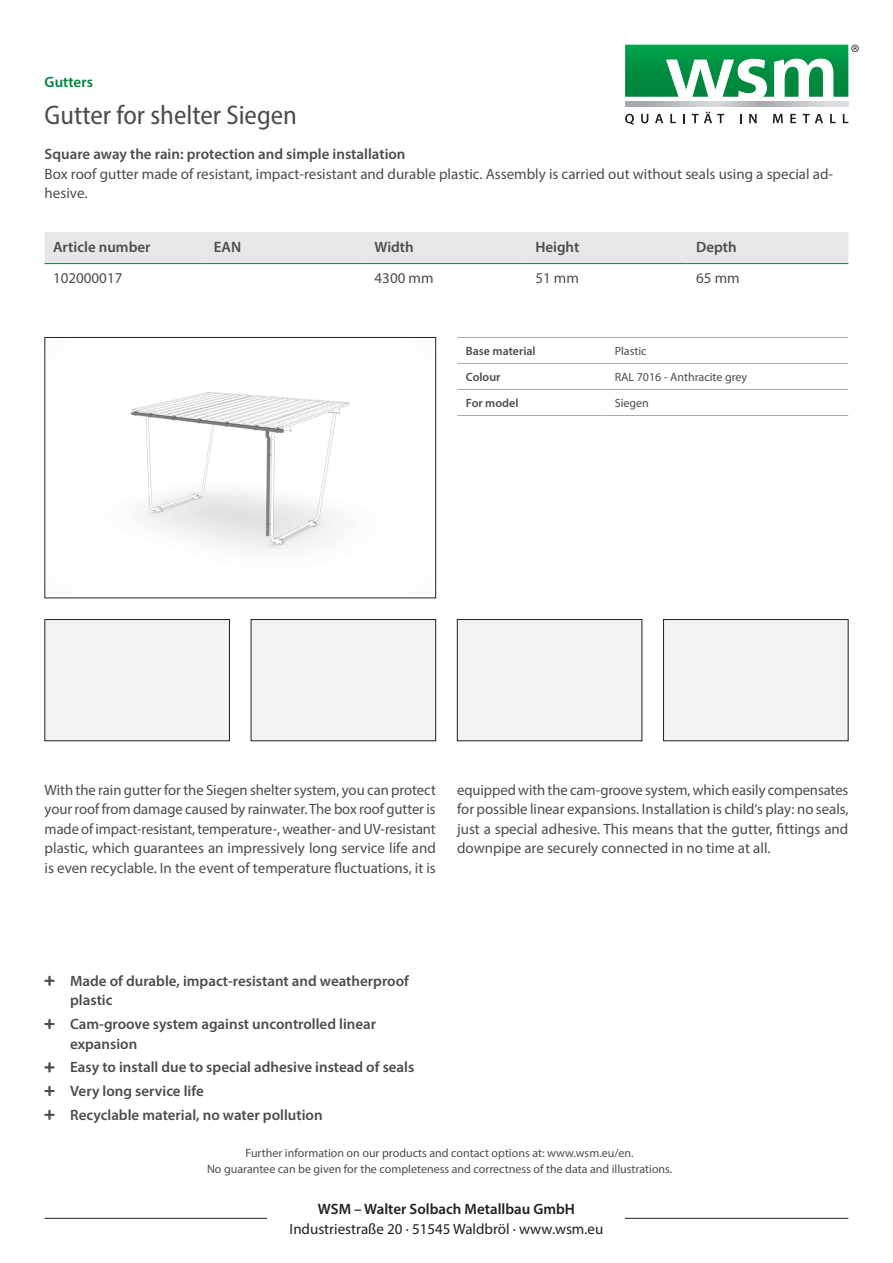
<style>
.page{position:relative;width:893px;height:1263px;background:#fff}
.page>*{position:absolute;margin:0;border:0;box-sizing:border-box;transform-origin:0 0}
.t1{font:semi-condensed 27px "Myriad Pro";color:#4b4c4d}
.t2{font:15px/19.5px "Myriad Pro";color:#4b4c4d;text-align:justify}
.t3{font:600 15px/19.5px "Myriad Pro";color:#4b4c4d}
.t4{font:15px "Myriad Pro";color:#231f20}
.t5{font:600 15px "Myriad Pro";color:#231f20}
.t6{font:600 15px "Myriad Pro";color:#00823d}
.t7{font:12px/16.5px "Myriad Pro";color:#4b4c4d;text-align:center}
.t8{font:600 12px "Myriad Pro";color:#4b4c4d}
</style>
<div class="page">
<img style="left:130px;top:392px;width:220px;height:158px">
<div style="left:45px;top:337px;width:391px;height:261px;border:1px solid #231f20"></div>
<div style="left:45px;top:619px;width:184px;height:122px;background:#f2f3f4"></div>
<div style="left:45px;top:619px;width:185px;height:122px;border:1px solid #231f20"></div>
<div style="left:251px;top:619px;width:185px;height:122px;background:#f2f3f4"></div>
<div style="left:251px;top:619px;width:185px;height:122px;border:1px solid #231f20"></div>
<div style="left:663px;top:619px;width:185px;height:122px;background:#f2f3f4"></div>
<div style="left:663px;top:619px;width:185px;height:122px;border:1px solid #231f20"></div>
<div style="left:457px;top:619px;width:185px;height:122px;background:#f2f3f4"></div>
<div style="left:457px;top:619px;width:185px;height:122px;border:1px solid #231f20"></div>
<div style="left:45px;top:232px;width:803px;height:31px;background:#e6e7e9"></div>
<hr style="left:45px;top:263px;width:160px;height:1px;background:#00823d">
<hr style="left:205px;top:263px;width:161px;height:1px;background:#00823d">
<hr style="left:366px;top:263px;width:161px;height:1px;background:#00823d">
<hr style="left:527px;top:263px;width:161px;height:1px;background:#00823d">
<hr style="left:688px;top:263px;width:160px;height:1px;background:#00823d">
<hr style="left:457px;top:337px;width:149px;height:1px;background:#a8a9ad">
<hr style="left:606px;top:337px;width:242px;height:1px;background:#a8a9ad">
<hr style="left:457px;top:363px;width:149px;height:1px;background:#a8a9ad">
<hr style="left:606px;top:363px;width:242px;height:1px;background:#a8a9ad">
<hr style="left:457px;top:389px;width:149px;height:1px;background:#a8a9ad">
<hr style="left:606px;top:389px;width:242px;height:1px;background:#a8a9ad">
<hr style="left:457px;top:415px;width:149px;height:1px;background:#a8a9ad">
<hr style="left:606px;top:415px;width:242px;height:1px;background:#a8a9ad">
<hr style="left:45px;top:1218px;width:803px;height:1px;background:#231f20">
<svg style="left:625px;top:114px;width:9px;height:11px"></svg>
<svg style="left:641px;top:114px;width:7px;height:9px"></svg>
<svg style="left:655px;top:114px;width:8px;height:9px"></svg>
<svg style="left:670px;top:114px;width:6px;height:9px"></svg>
<svg style="left:683px;top:114px;width:2px;height:9px"></svg>
<svg style="left:692px;top:112px;width:32px;height:11px"></svg>
<svg style="left:749px;top:114px;width:8px;height:9px"></svg>
<svg style="left:773px;top:114px;width:10px;height:9px"></svg>
<svg style="left:790px;top:114px;width:6px;height:9px"></svg>
<svg style="left:803px;top:114px;width:20px;height:9px"></svg>
<svg style="left:830px;top:114px;width:6px;height:9px"></svg>
<svg style="left:843px;top:114px;width:5px;height:9px"></svg>
<hr style="left:625px;top:106px;width:223px;height:1px;background:#636366">
<svg style="left:625px;top:102px;width:223px;height:4px"></svg>
<svg style="left:625px;top:45px;width:234px;height:52px"></svg>
<div style="left:268px;top:1203px;width:357px;height:30px;background:#fff"></div>
<p class="t6" style="left:45px;top:72px;width:50px">Gutters</p>
<h1 class="t1" style="left:45px;top:99px;width:254px">Gutter for shelter Siegen</h1>
<p class="t3" style="left:45px;top:144px;width:362px">Square away the rain: protection and simple installation</p>
<p class="t2" style="left:45px;top:164px;width:790px">Box roof gutter made of resistant, impact-resistant and durable plastic. Assembly is carried out without seals using a special ad&shy;hesive.</p>
<p class="t3" style="left:53px;top:236px;width:99px">Article number</p>
<p class="t3" style="left:214px;top:236px;width:29px">EAN</p>
<p class="t3" style="left:375px;top:236px;width:41px">Width</p>
<p class="t3" style="left:535px;top:236px;width:46px">Height</p>
<p class="t3" style="left:696px;top:236px;width:42px">Depth</p>
<p class="t2" style="left:53px;top:268px;width:71px">102000017</p>
<p class="t2" style="left:375px;top:268px;width:60px">4300 mm</p>
<p class="t2" style="left:535px;top:268px;width:45px">51 mm</p>
<p class="t2" style="left:696px;top:268px;width:45px">65 mm</p>
<p class="t8" style="left:466px;top:343px;width:71px">Base material</p>
<p class="t7" style="left:615px;top:342px;width:33px">Plastic</p>
<p class="t8" style="left:466px;top:369px;width:36px">Colour</p>
<p class="t7" style="left:615px;top:368px;width:134px">RAL 7016 - Anthracite grey</p>
<p class="t8" style="left:466px;top:395px;width:54px">For model</p>
<p class="t7" style="left:615px;top:394px;width:36px">Siegen</p>
<p class="t2" style="left:45px;top:780px;width:393px">With the rain gutter for the Siegen shelter system, you can protect your roof from damage caused by rainwater. The box roof gutter is made of impact-resistant, temperature-, weather- and UV-resistant plastic, which guarantees an impressively long service life and is even recyclable. In the event of temperature fluctuations, it is</p>
<p class="t2" style="left:457px;top:780px;width:393px">equipped with the cam-groove system, which easily compensates for possible linear expansions. Installation is child‘s play: no seals, just a special adhesive. This means that the gutter, fittings and downpipe are securely connected in no time at all.</p>
<p class="t3" style="left:70px;top:970px;width:340px">Made of durable, impact-resistant and weatherproof plastic</p>
<p class="t3" style="left:70px;top:1014px;width:307px">Cam-groove system against uncontrolled linear expansion</p>
<p class="t3" style="left:70px;top:1055px;width:346px;line-height:23.7px">Easy to install due to special adhesive instead of seals<br>Very long service life<br>Recyclable material, no water pollution</p>
<p class="t7" style="left:207px;top:1144px;width:467px">Further information on our products and contact options at: www.wsm.eu/en.<br>No guarantee can be given for the completeness and correctness of the data and illustrations.</p>
<p class="t5" style="left:318px;top:1199px;width:259px">WSM – Walter Solbach Metallbau GmbH</p>
<p class="t4" style="left:290px;top:1219px;width:315px">Industriestraße 20 · 51545 Waldbröl · www.wsm.eu</p>
</div>
